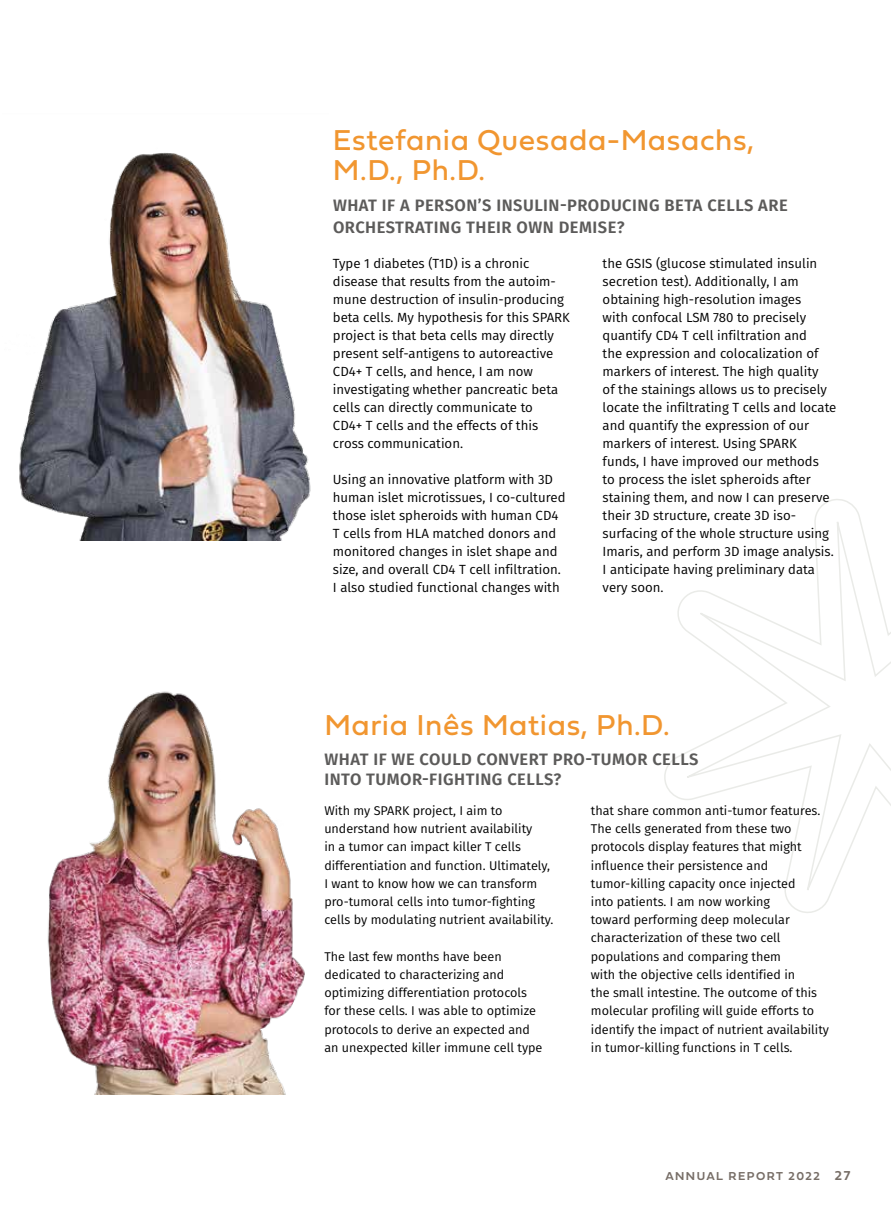
<style>
.page{position:relative;width:891px;height:1215px;background:#fff}
.page>*{position:absolute;margin:0;border:0;box-sizing:border-box;transform-origin:0 0}
.t1{font:30px/30.6px "Fieldwork Geo Regular";letter-spacing:.02em;color:#f19630}
.t2{font:600 16.5px/22.5px "Fira Sans";letter-spacing:.03em;color:#5c5b5a}
.t3{font:13.35px/18px "Fira Sans";color:#000}
.t4{font:12.6px/18.3px "Fira Sans";color:#000}
.t5{font:700 12px "Fieldwork Hum Demi";letter-spacing:.12em;color:#776e67}
.s1{font-size:13.5px;color:#fff}
.s2{font-size:13.5px}
</style>
<div class="page">
<svg style="left:664px;top:499px;width:227px;height:414px"></svg>
<img style="left:19px;top:153px;width:292px;height:388px">
<img style="left:47px;top:691px;width:258px;height:403px">
<h1 class="t1" style="left:333px;top:123px;width:423px">Estefania Quesada-Masachs,<br>M.D., Ph.D.</h1>
<p class="t2" style="left:333px;top:193px;width:456px">WHAT IF A PERSON’S INSULIN-PRODUCING BETA CELLS ARE<br>ORCHESTRATING THEIR OWN DEMISE?</p>
<p class="t3" style="left:333px;top:254px;width:238px">Type 1 diabetes (T1D) is a chronic disease that results from the autoim&shy;mune destruction of insulin-producing beta cells. My hypothesis for this SPARK project is that beta cells may directly present self-antigens to autoreactive CD4+ T cells, and hence, I am now investigating whether pancreatic beta cells can directly communicate to<br>CD4+ T cells and the effects of this cross communication.</p>
<p class="t3" style="left:333px;top:470px;width:234px">Using an innovative platform with 3D human islet microtissues, I co-cultured those islet spheroids with human CD4<br>T cells from HLA matched donors and monitored changes in islet shape and size, and overall CD4 T cell infiltration.<br>I also studied functional changes with</p>
<p class="t3" style="left:603px;top:254px;width:235px">the GSIS (glucose stimulated insulin secretion test). Additionally, I am obtaining high-resolution images<br>with confocal LSM 780 to precisely quantify CD4 T cell infiltration and<br>the expression and colocalization of markers of interest. The high quality<br>of the stainings allows us to precisely locate the infiltrating T cells and locate and quantify the expression of our markers of interest. Using SPARK funds, I have improved our methods<br>to process the islet spheroids after staining them, and now I can preserve their 3D structure, create 3D iso&shy;surfacing of the whole structure using Imaris, and perform 3D image analysis.<br>I anticipate having preliminary data very soon.</p>
<h1 class="t1" style="left:324px;top:708px;width:347px">Maria Inês Matias, Ph.D.</h1>
<p class="t2" style="left:324px;top:749px;width:375px;line-height:19.8px">WHAT IF WE COULD CONVERT PRO-TUMOR CELLS<br>INTO TUMOR-FIGHTING CELLS?</p>
<p class="t4" style="left:324px;top:801px;width:231px">With my SPARK project, I aim to understand how nutrient availability<br>in a tumor can impact killer T cells differentiation and function. Ultimately, I want to know how we can transform pro-tumoral cells into tumor-fighting cells by modulating nutrient availability.</p>
<p class="t4" style="left:324px;top:947px;width:220px">The last few months have been dedicated to characterizing and optimizing differentiation protocols for these cells. I was able to optimize protocols to derive an expected and an unexpected killer immune cell type</p>
<p class="t4" style="left:591px;top:801px;width:240px">that share common anti-tumor features.<br>The cells generated from these two protocols display features that might influence their persistence and tumor-killing capacity once injected<br>into patients. I am now working<br>toward performing deep molecular characterization of these two cell populations and comparing them<br>with the objective cells identified in<br>the small intestine. The outcome of this molecular profiling will guide efforts to identify the impact of nutrient availability in tumor-killing functions in T cells.</p>
<p class="t5" style="left:665px;top:1166px;width:186px">ANNUAL REPORT 2022 <span class="s1">19</span><span class="s2">27</span></p>
</div>
